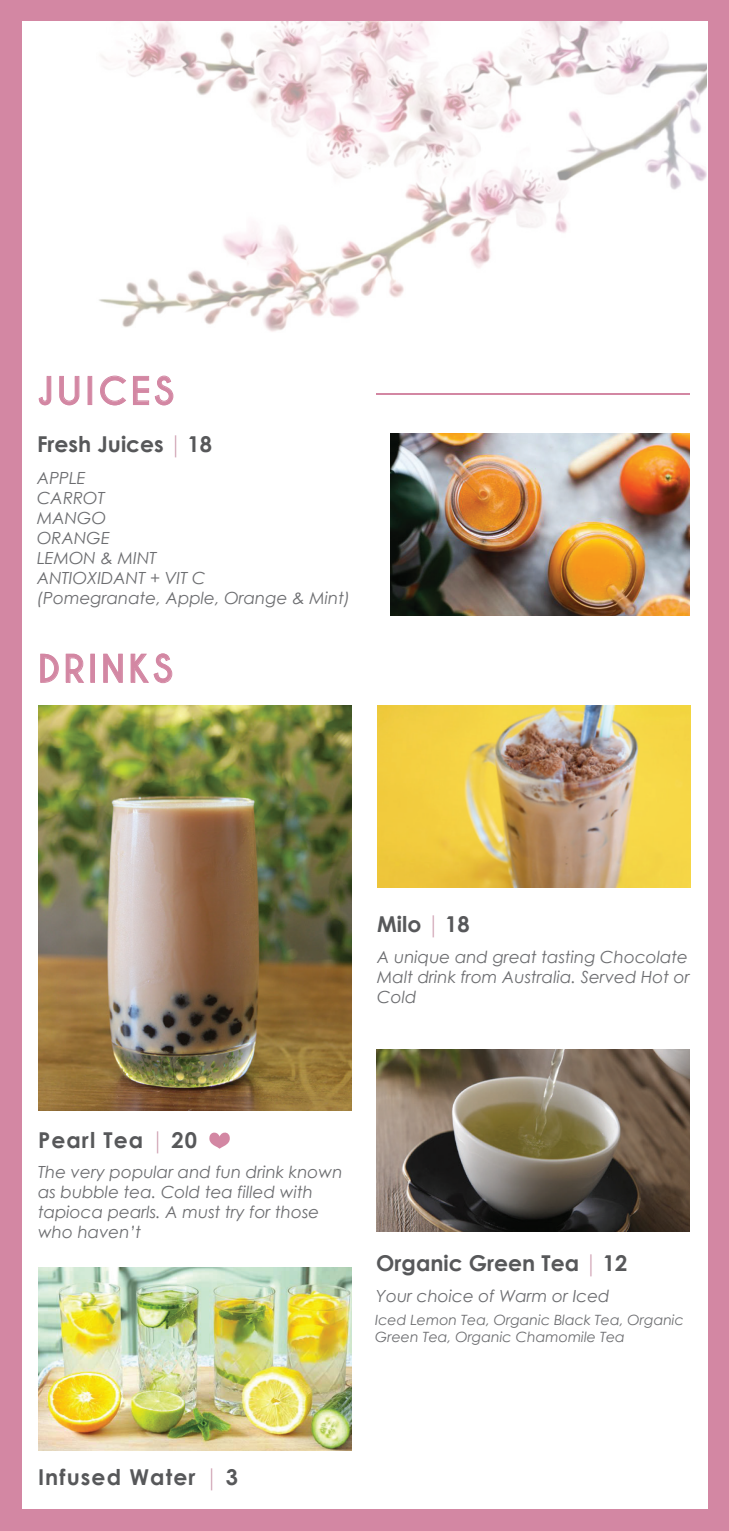
<style>
.page{position:relative;width:729px;height:1531px;background:#d387a3}
.page>*{position:absolute;margin:0;border:0;box-sizing:border-box;transform-origin:0 0}
.t1{font:700 36px "Caviar Dreams";letter-spacing:.1em;color:#d387a3}
.t2{font:700 21.82px "Century Gothic";color:#57585a}
.t3{font:700 21.82px "Century Gothic";letter-spacing:.05em;color:#57585a}
.t4{font:italic 16.65px/20px "Century Gothic";color:#6c6d70}
.t5{font:italic 14.17px/16.9px "Century Gothic";color:#6c6d70}
.s1{font-family:"Noto Sans";font-weight:300;color:#cd9daf}
</style>
<div class="page">
<div style="left:22px;top:22px;width:685px;height:1487px;background:#fff"></div>
<img style="left:99px;top:22px;width:608px;height:310px">
<img style="left:38px;top:705px;width:314px;height:405px">
<img style="left:377px;top:705px;width:314px;height:183px">
<img style="left:38px;top:1268px;width:314px;height:182px">
<img style="left:376px;top:1049px;width:314px;height:182px">
<svg style="left:40px;top:654px;width:19px;height:29px"></svg>
<svg style="left:66px;top:654px;width:18px;height:29px"></svg>
<div style="left:91px;top:654px;width:4px;height:28px;border:1px solid #d387a3"></div>
<svg style="left:103px;top:654px;width:20px;height:29px"></svg>
<svg style="left:131px;top:654px;width:41px;height:29px"></svg>
<hr style="left:376px;top:393px;width:314px;height:1px;background:#d387a3">
<svg style="left:39px;top:376px;width:12px;height:29px"></svg>
<svg style="left:60px;top:376px;width:19px;height:29px"></svg>
<div style="left:88px;top:376px;width:4px;height:29px;border:1px solid #d387a3"></div>
<svg style="left:100px;top:376px;width:26px;height:29px"></svg>
<svg style="left:133px;top:376px;width:16px;height:29px"></svg>
<svg style="left:155px;top:376px;width:18px;height:29px"></svg>
<img style="left:390px;top:433px;width:300px;height:183px">
<svg style="left:209px;top:1132px;width:21px;height:16px"></svg>
<h1 class="t1" style="left:37px;top:369px;width:138px">JUICES</h1>
<h2 class="t2" style="left:37px;top:428px;width:176px">Fresh Juices <span class="s1">|</span> 18</h2>
<p class="t4" style="left:37px;top:467px;width:315px">APPLE<br>CARROT<br>MANGO<br>ORANGE<br>LEMON &amp; MINT<br>ANTIOXIDANT + VIT C<br>(Pomegranate, Apple, Orange &amp; Mint)</p>
<h1 class="t1" style="left:38px;top:647px;width:136px">DRINKS</h1>
<h2 class="t2" style="left:377px;top:908px;width:94px">Milo <span class="s1">|</span> 18</h2>
<p class="t4" style="left:377px;top:946px;width:314px;text-align:justify">A unique and great tasting Chocolate Malt drink from Australia. Served Hot or Cold</p>
<h2 class="t3" style="left:38px;top:1123px;width:160px">Pearl Tea <span class="s1">|</span> 20</h2>
<p class="t4" style="left:38px;top:1161px;width:306px">The very popular and fun drink known as bubble tea. Cold tea filled with tapioca pearls. A must try for those who haven’t</p>
<h2 class="t2" style="left:376px;top:1247px;width:252px">Organic Green Tea <span class="s1">|</span> 12</h2>
<p class="t4" style="left:376px;top:1285px;width:235px">Your choice of Warm or Iced</p>
<p class="t5" style="left:375px;top:1311px;width:310px">Iced Lemon Tea, Organic Black Tea, Organic<br>Green Tea, Organic Chamomile Tea</p>
<h2 class="t3" style="left:38px;top:1460px;width:201px">Infused Water <span class="s1">|</span> 3</h2>
</div>
